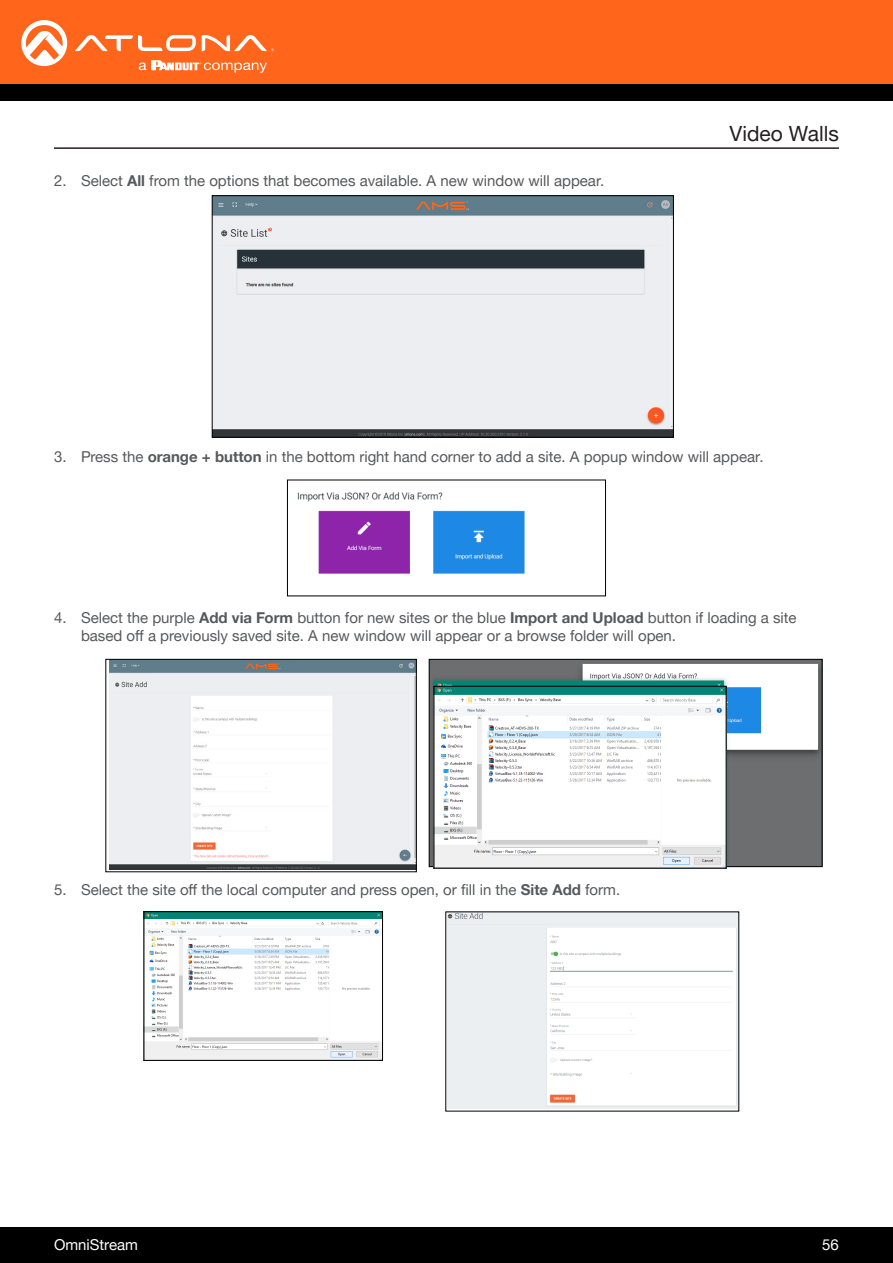
<style>
.page{position:relative;width:893px;height:1263px;background:#fff}
.page>*{position:absolute;margin:0;border:0;box-sizing:border-box;transform-origin:0 0}
.Non_TOC_Section_Head{font:21px "Helvetica Neue LTW1 G";color:#231f20}
.t1{font:15px/18px "Helvetica Neue LTW1 G";color:#57585a}
.t2{font:15px "Helvetica Neue LTW1 G";color:#fff}
.s1{font-weight:700}
</style>
<div class="page">
<div style="left:0;top:1227px;width:893px;height:36px;background:#000"></div>
<div style="left:0;top:0;width:893px;height:84px;background:#ff661c"></div>
<div style="left:0;top:84px;width:893px;height:16px;background:#000"></div>
<svg style="left:75px;top:35px;width:121px;height:16px"></svg>
<svg style="left:202px;top:35px;width:72px;height:16px"></svg>
<svg style="left:21px;top:20px;width:46px;height:46px"></svg>
<svg style="left:139px;top:60px;width:128px;height:13px"></svg>
<img style="left:447px;top:913px;width:290px;height:196px">
<img style="left:146px;top:913px;width:235px;height:146px">
<div style="left:144px;top:911px;width:239px;height:150px;border:1px solid #000"></div>
<img style="left:431px;top:661px;width:389px;height:204px">
<div style="left:429px;top:659px;width:393px;height:208px;border:1px solid #000"></div>
<img style="left:436px;top:688px;width:288px;height:178px">
<div style="left:434px;top:686px;width:292px;height:182px;border:1px solid #000"></div>
<img style="left:110px;top:661px;width:305px;height:208px">
<div style="left:105px;top:659px;width:312px;height:213px;border:1px solid #000"></div>
<img style="left:297px;top:492px;width:228px;height:82px">
<img style="left:214px;top:197px;width:458px;height:239px">
<div style="left:212px;top:195px;width:462px;height:243px;border:1px solid #000"></div>
<hr style="left:54px;top:147px;width:785px;height:2px;background:#231f20">
<p class="t1" style="left:54px;top:172px;width:552px">2. Select <span class="s1">All</span> from the options that becomes available. A new window will appear.</p>
<p class="Non_TOC_Section_Head" style="left:730px;top:120px;width:111px">Video Walls</p>
<p class="t1" style="left:54px;top:447px;width:711px">3. Press the <span class="s1">orange + button</span> in the bottom right hand corner to add a site. A popup window will appear.</p>
<p class="t1" style="left:81px;top:609px;width:717px;text-indent:-27px">4. Select the purple <span class="s1">Add via Form</span> button for new sites or the blue <span class="s1">Import and Upload</span> button if loading a site based off a previously saved site. A new window will appear or a browse folder will open.</p>
<p class="t1" style="left:54px;top:881px;width:568px">5. Select the site off the local computer and press open, or fill in the <span class="s1">Site Add</span> form.</p>
<p class="t2" style="left:54px;top:1235px;width:85px">OmniStream</p>
<p class="t2" style="left:822px;top:1235px;width:18px">56</p>
</div>
